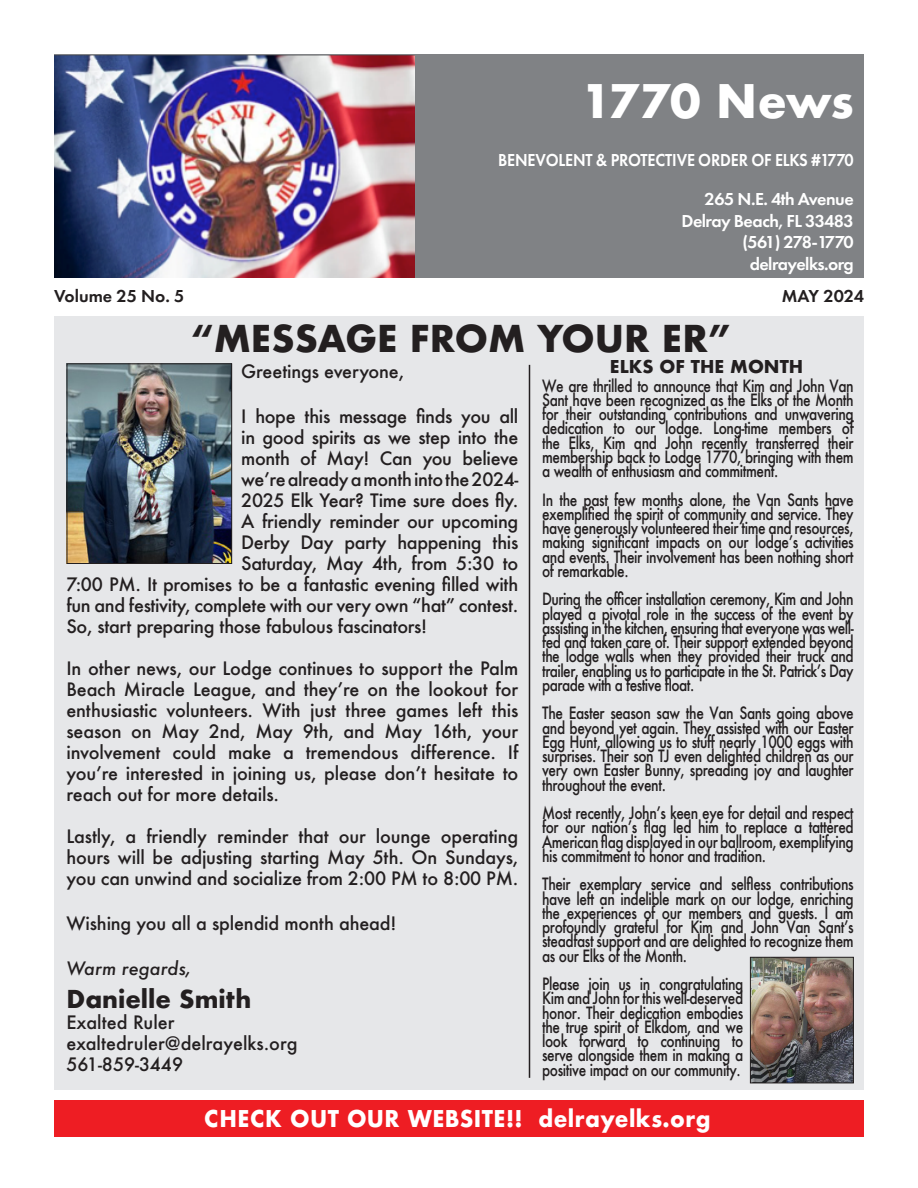
<style>
.page{position:relative;width:918px;height:1188px;background:#fff}
.page>*{position:absolute;margin:0;border:0;box-sizing:border-box;transform-origin:0 0}
.t1{font:700 45px "Futura";letter-spacing:-.01em;color:#fff}
.t2{font:700 36px "Futura";color:#231f20}
.t3{font:700 24px "Futura";color:#231f20}
.t4{font:700 22.5px "Futura";letter-spacing:.02em;color:#fff;scale:.94 1}
.t5{font:500 21px "Futura";color:#fff}
.t6{font:500 18px/21px "Futura";letter-spacing:-.02em;color:#231f20;text-align:justify}
.t7{font:500 18px "Futura";color:#fff}
.t8{font:500 18px "Futura";color:#231f20}
.t9{font:600 18px "Futura PT";letter-spacing:-.03em;color:#fff}
.t10{font:600 18px "Futura PT";letter-spacing:-.01em;color:#fff;scale:.9 1}
.t11{font:600 18px "Futura PT";color:#231f20}
.t12{font:600 18px "Futura PT";letter-spacing:-.065em;color:#fff}
.t13{font:italic 500 18px "Futura";color:#231f20}
.t14{font:700 17.25px "Futura";color:#231f20}
.t15{font:500 16.5px/14.2px "Futura";letter-spacing:-.03em;color:#231f20;text-align:justify;scale:.83 1}
</style>
<div class="page">
<div style="left:54px;top:54px;width:810px;height:224px;background:#808285"></div>
<img style="left:54px;top:55px;width:361px;height:223px">
<div style="left:54px;top:1100px;width:810px;height:37px;background:#ee1d23"></div>
<div style="left:54px;top:317px;width:810px;height:773px;background:#e6e7e9"></div>
<hr style="left:529px;top:365px;width:1px;height:713px;background:#231f20">
<img style="left:69px;top:366px;width:161px;height:196px">
<div style="left:67px;top:364px;width:165px;height:200px;border:1px solid #231f20"></div>
<img style="left:752px;top:959px;width:100px;height:122px">
<div style="left:750px;top:957px;width:104px;height:126px;border:1px solid #231f20"></div>
<p class="t1" style="left:581px;top:68px;width:274px">1770 News</p>
<p class="t5" style="left:682px;top:89px;width:173px">ORDER OF ELKS #1770</p>
<p class="t10" style="left:498px;top:149px;width:397px">BENEVOLENT &amp; PROTECTIVE ORDER OF ELKS #1770</p>
<p class="t9" style="left:705px;top:188px;width:151px">265 N.E. 4th Avenue</p>
<p class="t9" style="left:682px;top:209px;width:174px">Delray Beach, FL 33483</p>
<p class="t12" style="left:742px;top:231px;width:113px">(561) 278-1770</p>
<p class="t9" style="left:750px;top:253px;width:106px">delrayelks.org</p>
<p class="t7" style="left:733px;top:190px;width:115px">265 N.E. 4th Avenu</p>
<p class="t7" style="left:713px;top:212px;width:142px">Delray Beach, FL 3483</p>
<p class="t7" style="left:768px;top:233px;width:79px">(561) 278-177</p>
<p class="t7" style="left:772px;top:255px;width:83px">delrayelks.org</p>
<p class="t11" style="left:54px;top:284px;width:132px">Volume 25 No. 5</p>
<p class="t11" style="left:782px;top:284px;width:84px">MAY 2024</p>
<p class="t2" style="left:190px;top:312px;width:542px">“MESSAGE FROM YOUR ER”</p>
<p class="t6" style="left:241px;top:361px;width:165px">Greetings everyone,</p>
<p class="t6" style="left:241px;top:406px;width:279px">I hope this message finds you all</p>
<p class="t6" style="left:241px;top:427px;width:279px">in good spirits as we step into the</p>
<p class="t6" style="left:241px;top:448px;width:279px">month of May! Can you believe</p>
<p class="t6" style="left:241px;top:469px;width:279px">we’re already a month into the 2024-</p>
<p class="t6" style="left:241px;top:490px;width:279px">2025 Elk Year? Time sure does fly.</p>
<p class="t6" style="left:241px;top:511px;width:279px">A friendly reminder our upcoming</p>
<p class="t6" style="left:241px;top:532px;width:279px">Derby Day party happening this</p>
<p class="t6" style="left:241px;top:553px;width:279px">Saturday, May 4th, from 5:30 to</p>
<p class="t6" style="left:66px;top:574px;width:453px">7:00 PM. It promises to be a fantastic evening filled with</p>
<p class="t6" style="left:66px;top:595px;width:453px">fun and festivity, complete with our very own “hat” contest.</p>
<p class="t6" style="left:66px;top:616px;width:362px">So, start preparing those fabulous fascinators!</p>
<p class="t6" style="left:66px;top:658px;width:453px">In other news, our Lodge continues to support the Palm Beach Miracle League, and they’re on the lookout for enthusiastic volunteers. With just three games left this season on May 2nd, May 9th, and May 16th, your involvement could make a tremendous difference. If you’re interested in joining us, please don’t hesitate to reach out for more details.</p>
<p class="t6" style="left:66px;top:826px;width:453px">Lastly, a friendly reminder that our lounge operating hours will be adjusting starting May 5th. On Sundays, you can unwind and socialize from 2:00 PM to 8:00 PM.</p>
<p class="t6" style="left:66px;top:913px;width:331px">Wishing you all a splendid month ahead!</p>
<p class="t13" style="left:66px;top:956px;width:127px">Warm regards,</p>
<p class="t3" style="left:66px;top:982px;width:186px">Danielle Smith</p>
<p class="t8" style="left:66px;top:1010px;width:110px">Exalted Ruler</p>
<p class="t8" style="left:66px;top:1031px;width:233px">exaltedruler@delrayelks.org</p>
<p class="t8" style="left:66px;top:1052px;width:118px">561-859-3449</p>
<p class="t14" style="left:610px;top:354px;width:195px">ELKS OF THE MONTH</p>
<p class="t15" style="left:542px;top:378px;width:377px">We are thrilled to announce that Kim and John Van Sant have been recognized as the Elks of the Month for their outstanding contributions and unwavering dedication to our lodge. Long-time members of the Elks, Kim and John recently transferred their membership back to Lodge 1770, bringing with them a wealth of enthusiasm and commitment.</p>
<p class="t15" style="left:542px;top:492px;width:377px">In the past few months alone, the Van Sants have exemplified the spirit of community and service. They have generously volunteered their time and resources, making significant impacts on our lodge’s activities and events. Their involvement has been nothing short of remarkable.</p>
<p class="t15" style="left:542px;top:592px;width:377px">During the officer installation ceremony, Kim and John played a pivotal role in the success of the event by assisting in the kitchen, ensuring that everyone was well&shy;fed and taken care of. Their support extended beyond the lodge walls when they provided their truck and trailer, enabling us to participate in the St. Patrick’s Day parade with a festive float.</p>
<p class="t15" style="left:542px;top:706px;width:377px">The Easter season saw the Van Sants going above and beyond yet again. They assisted with our Easter Egg Hunt, allowing us to stuff nearly 1000 eggs with surprises. Their son TJ even delighted children as our very own Easter Bunny, spreading joy and laughter throughout the event.</p>
<p class="t15" style="left:542px;top:806px;width:377px">Most recently, John’s keen eye for detail and respect for our nation’s flag led him to replace a tattered American flag displayed in our ballroom, exemplifying his commitment to honor and tradition.</p>
<p class="t15" style="left:542px;top:877px;width:377px">Their exemplary service and selfless contributions have left an indelible mark on our lodge, enriching the experiences of our members and guests. I am profoundly grateful for Kim and John Van Sant’s steadfast support and are delighted to recognize them as our Elks of the Month.</p>
<p class="t15" style="left:542px;top:977px;width:244px">Please join us in congratulating Kim and John for this well-deserved honor. Their dedication embodies the true spirit of Elkdom, and we look forward to continuing to serve alongside them in making a positive impact on our community.</p>
<p class="t4" style="left:204px;top:1103px;width:540px">CHECK OUT OUR WEBSITE!! delrayelks.org</p>
</div>
